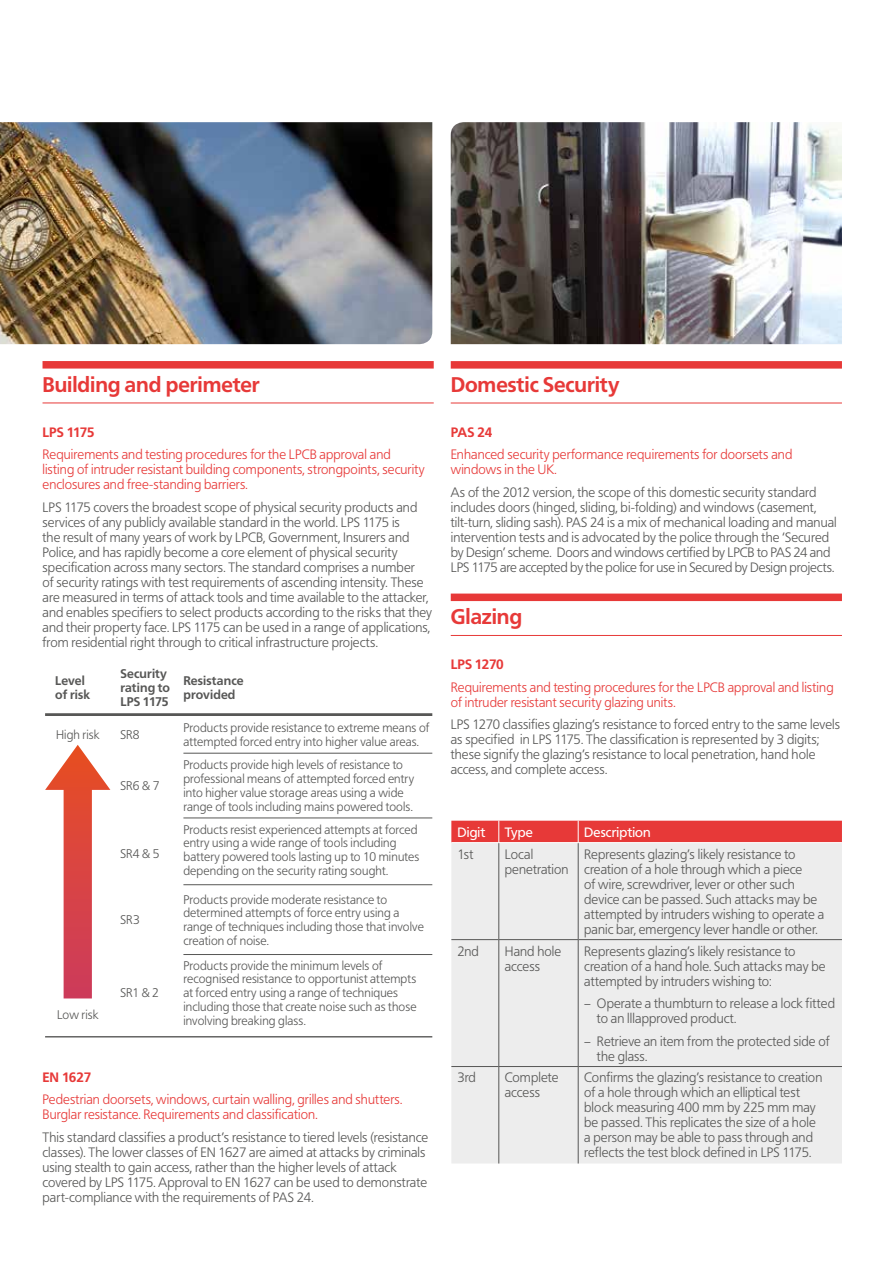
<style>
.page{position:relative;width:893px;height:1263px;background:#fff}
.page>*{position:absolute;margin:0;border:0;box-sizing:border-box;transform-origin:0 0}
.t1{font:700 21px "Frutiger BQ";letter-spacing:-.005em;color:#e73938}
.t2{font:300 13.5px/15px "Frutiger BQ";letter-spacing:.005em;color:#575756}
.t3{font:300 13.5px/15px "Frutiger BQ";letter-spacing:.005em;color:#e73938}
.t4{font:700 13.5px "Frutiger BQ";letter-spacing:-.025em;color:#e73938}
.t5{font:13.5px "Frutiger BQ";letter-spacing:.005em;color:#fff}
.t6{font:300 12.45px/13.8px "Frutiger BQ";letter-spacing:.01em;color:#575756}
.t7{font:700 12.45px/13.8px "Frutiger BQ";letter-spacing:.01em;color:#575756}
.s1{font-family:"Myriad Pro";font-weight:400}
</style>
<div class="page">
<div style="left:43px;top:361px;width:391px;height:8px;background:#e73938"></div>
<hr style="left:43px;top:403px;width:391px;height:1px;background:#e73938">
<img style="left:0;top:122px;width:432px;height:222px">
<div style="left:451px;top:361px;width:391px;height:8px;background:#e73938"></div>
<hr style="left:451px;top:403px;width:391px;height:1px;background:#e73938">
<div style="left:451px;top:593px;width:391px;height:8px;background:#e73938"></div>
<hr style="left:451px;top:635px;width:391px;height:1px;background:#e73938">
<img style="left:451px;top:122px;width:391px;height:222px">
<svg style="left:45px;top:745px;width:65px;height:253px"></svg>
<hr style="left:183px;top:753px;width:249px;height:1px;background:#575756">
<hr style="left:45px;top:713px;width:387px;height:3px;background:#575756">
<hr style="left:45px;top:1036px;width:387px;height:1px;background:#575756">
<hr style="left:183px;top:817px;width:249px;height:1px;background:#575756">
<hr style="left:183px;top:884px;width:249px;height:1px;background:#575756">
<hr style="left:183px;top:954px;width:249px;height:1px;background:#575756">
<div style="left:451px;top:843px;width:391px;height:320px;background:#ededed"></div>
<hr style="left:498px;top:843px;width:1px;height:96px;background:#575756">
<hr style="left:578px;top:843px;width:1px;height:96px;background:#575756">
<hr style="left:451px;top:939px;width:48px;height:1px;background:#575756">
<hr style="left:499px;top:939px;width:79px;height:1px;background:#575756">
<hr style="left:498px;top:940px;width:1px;height:126px;background:#575756">
<hr style="left:578px;top:939px;width:264px;height:1px;background:#575756">
<hr style="left:578px;top:940px;width:1px;height:126px;background:#575756">
<hr style="left:451px;top:1066px;width:48px;height:1px;background:#575756">
<hr style="left:499px;top:1066px;width:79px;height:1px;background:#575756">
<hr style="left:498px;top:1067px;width:1px;height:96px;background:#575756">
<hr style="left:578px;top:1066px;width:264px;height:1px;background:#575756">
<hr style="left:578px;top:1067px;width:1px;height:96px;background:#575756">
<div style="left:451px;top:821px;width:391px;height:21px;background:#e73938"></div>
<h1 class="t1" style="left:43px;top:372px;width:219px">Building and perimeter</h1>
<p class="t4" style="left:43px;top:424px;width:54px">LPS 1175</p>
<p class="t3" style="left:43px;top:447px;width:384px">Requirements and testing procedures for the LPCB approval and listing of intruder resistant building components, strongpoints, security enclosures and free-standing barriers.</p>
<p class="t2" style="left:43px;top:500px;width:391px">LPS 1175 covers the broadest scope of physical security products and services of any publicly available standard in the world. LPS 1175 is<br>the result of many years of work by LPCB, Government, Insurers and Police, and has rapidly become a core element of physical security specification across many sectors. The standard comprises a number<br>of security ratings with test requirements of ascending intensity. These are measured in terms of attack tools and time available to the attacker, and enables specifiers to select products according to the risks that they and their property face. LPS 1175 can be used in a range of applications, from residential right through to critical infrastructure projects.</p>
<p class="t7" style="left:55px;top:674px;width:36px">Level of risk</p>
<p class="t7" style="left:121px;top:667px;width:51px">Security rating to<br>LPS 1175</p>
<p class="t7" style="left:183px;top:674px;width:62px">Resistance provided</p>
<p class="t6" style="left:56px;top:727px;width:45px">High risk</p>
<p class="t6" style="left:121px;top:728px;width:21px">SR8</p>
<p class="t6" style="left:121px;top:779px;width:40px">SR6 &amp; 7</p>
<p class="t6" style="left:121px;top:847px;width:40px">SR4 &amp; 5</p>
<p class="t6" style="left:121px;top:913px;width:21px">SR3</p>
<p class="t6" style="left:57px;top:1008px;width:43px">Low risk</p>
<p class="t6" style="left:121px;top:986px;width:40px">SR1 &amp; 2</p>
<p class="t6" style="left:183px;top:721px;width:247px">Products provide resistance to extreme means of attempted forced entry into higher value areas.</p>
<p class="t6" style="left:183px;top:758px;width:232px">Products provide high levels of resistance to professional means of attempted forced entry into higher value storage areas using a wide range of tools including mains powered tools.</p>
<p class="t6" style="left:183px;top:823px;width:238px">Products resist experienced attempts at forced entry using a wide range of tools including battery powered tools lasting up to 10 minutes depending on the security rating sought.</p>
<p class="t6" style="left:183px;top:892px;width:242px">Products provide moderate resistance to determined attempts of force entry using a range of techniques including those that involve creation of noise.</p>
<p class="t6" style="left:183px;top:958px;width:235px">Products provide the minimum levels of recognised resistance to opportunist attempts at forced entry using a range of techniques including those that create noise such as those involving breaking glass.</p>
<p class="t4" style="left:43px;top:1069px;width:50px">EN 1627</p>
<p class="t3" style="left:43px;top:1092px;width:361px">Pedestrian doorsets, windows, curtain walling, grilles and shutters.<br>Burglar resistance. Requirements and classification.</p>
<p class="t2" style="left:43px;top:1130px;width:387px">This standard classifies a product’s resistance to tiered levels (resistance classes). The lower classes of EN 1627 are aimed at attacks by criminals using stealth to gain access, rather than the higher levels of attack covered by LPS 1175. Approval to EN 1627 can be used to demonstrate part-compliance with the requirements of PAS 24.</p>
<h1 class="t1" style="left:451px;top:372px;width:170px">Domestic Security</h1>
<p class="t4" style="left:451px;top:424px;width:43px">PAS 24</p>
<p class="t3" style="left:451px;top:447px;width:343px">Enhanced security performance requirements for doorsets and windows in the UK.</p>
<p class="t2" style="left:451px;top:485px;width:388px">As of the 2012 version, the scope of this domestic security standard includes doors (hinged, sliding, bi-folding) and windows (casement, tilt-turn, sliding sash). PAS 24 is a mix of mechanical loading and manual intervention tests and is advocated by the police through the ‘Secured by Design’ scheme. Doors and windows certified by LPCB to PAS 24 and LPS 1175 are accepted by the police for use in Secured by Design projects.</p>
<h1 class="t1" style="left:451px;top:604px;width:73px">Glazing</h1>
<p class="t4" style="left:451px;top:656px;width:55px">LPS 1270</p>
<p class="t3" style="left:451px;top:680px;width:384px">Requirements and testing procedures for the LPCB approval and listing of intruder resistant security glazing units.</p>
<p class="t2" style="left:451px;top:717px;width:391px">LPS 1270 classifies glazing’s resistance to forced entry to the same levels as specified in LPS 1175. The classification is represented by 3 digits; these signify the glazing’s resistance to local penetration, hand hole access, and complete access.</p>
<p class="t5" style="left:457px;top:824px;width:30px">Digit</p>
<p class="t5" style="left:505px;top:824px;width:30px">Type</p>
<p class="t5" style="left:584px;top:824px;width:68px">Description</p>
<p class="t2" style="left:457px;top:847px;width:18px">1st</p>
<p class="t2" style="left:505px;top:847px;width:65px">Local penetration</p>
<p class="t2" style="left:584px;top:847px;width:241px">Represents glazing’s likely resistance to creation of a hole through which a piece<br>of wire, screwdriver, lever or other such device can be passed. Such attacks may be attempted by intruders wishing to operate a panic bar, emergency lever handle or other.</p>
<p class="t2" style="left:457px;top:943px;width:23px">2nd</p>
<p class="t2" style="left:505px;top:943px;width:58px">Hand hole access</p>
<p class="t2" style="left:584px;top:943px;width:243px">Represents glazing’s likely resistance to creation of a hand hole. Such attacks may be attempted by intruders wishing to:</p>
<p class="t2" style="left:597px;top:996px;width:240px;text-indent:-13px"><span class="s1">–</span> Operate a thumbturn to release a lock fitted to an lllapproved product.</p>
<p class="t2" style="left:597px;top:1033px;width:234px;text-indent:-13px"><span class="s1">–</span> Retrieve an item from the protected side of the glass.</p>
<p class="t2" style="left:457px;top:1070px;width:20px">3rd</p>
<p class="t2" style="left:505px;top:1070px;width:55px">Complete access</p>
<p class="t2" style="left:584px;top:1070px;width:240px">Confirms the glazing’s resistance to creation of a hole through which an elliptical test block measuring 400 mm by 225 mm may be passed. This replicates the size of a hole a person may be able to pass through and reflects the test block defined in LPS 1175.</p>
</div>
